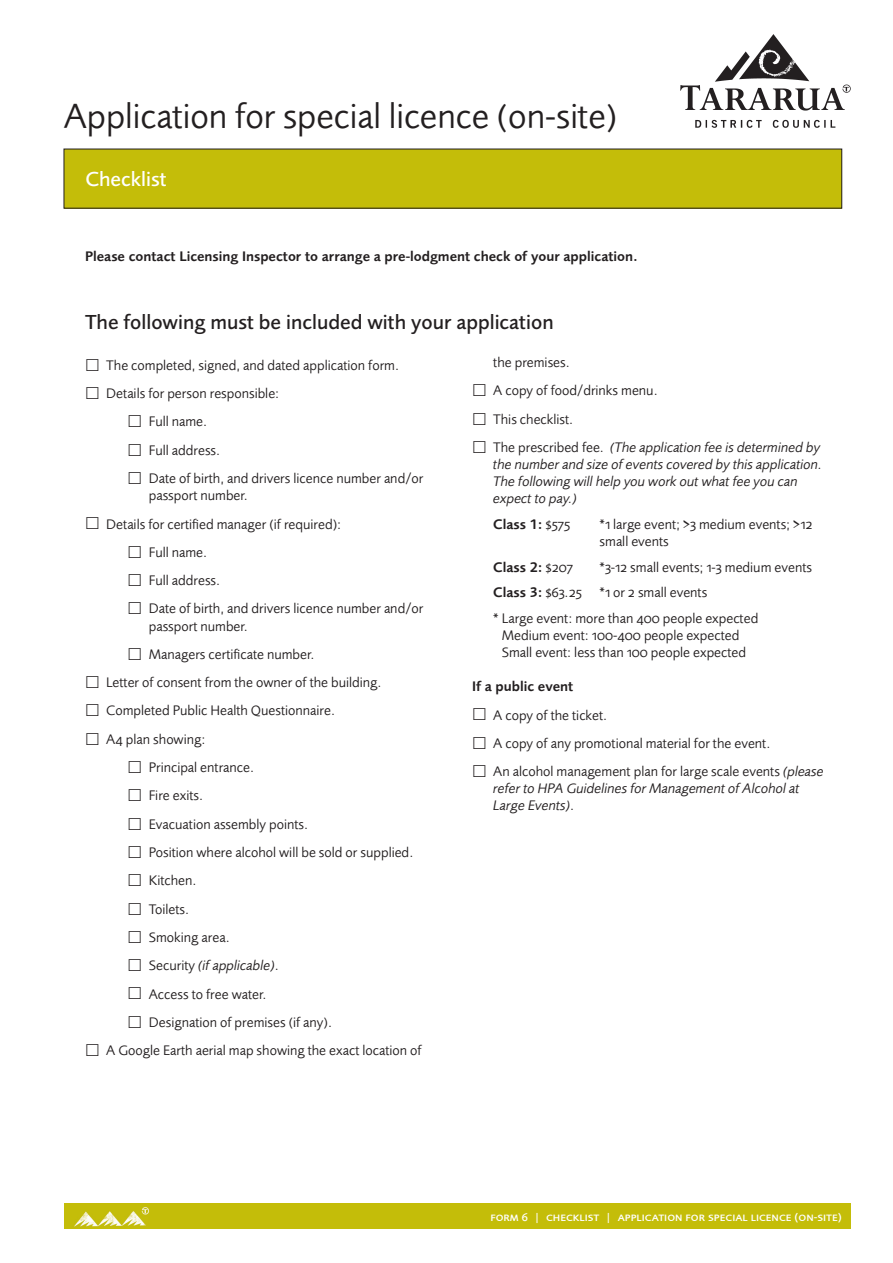
<style>
.page{position:relative;width:893px;height:1263px;background:#fff}
.page>*{position:absolute;margin:0;border:0;box-sizing:border-box;transform-origin:0 0}
.Form_Heading{font:36px "Foundry Sans";color:#231f20}
.Section_heading{font:500 21px "Foundry Sans";color:#231f20}
.Section_heading-2{font:500 21px "Foundry Sans";color:#fff}
.Body_text{font:14.25px/17.1px "Foundry Sans";color:#231f20}
.Body_text-2{font:italic 14.25px/17.1px "Foundry Sans";color:#231f20}
.Body_text-3{font:600 14.25px "Foundry Sans";color:#231f20}
.t1{font:500 12px "Foundry Sans Expert";color:#fff}
.s1{font-family:"Foundry Sans Expert"}
.s2{font-style:normal}
.s3{font-family:"Foundry Sans Expert";font-weight:400}
.s4{font-weight:400}
</style>
<div class="page">
<div style="left:64px;top:1203px;width:786px;height:26px;background:#c4bd09"></div>
<img style="left:74px;top:1207px;width:75px;height:20px">
<img style="left:680px;top:34px;width:170px;height:94px">
<div style="left:64px;top:149px;width:778px;height:59px;background:#c4bd09"></div>
<p class="Form_Heading" style="left:64px;top:95px;width:555px">Application for special licence (on-site)</p>
<p class="Section_heading-2" style="left:85px;top:166px;width:83px">Checklist</p>
<p class="Body_text-3" style="left:85px;top:248px;width:554px">Please contact Licensing Inspector to arrange a pre-lodgment check of your application.</p>
<p class="Section_heading" style="left:85px;top:310px;width:470px">The following must be included with your application</p>
<p class="Body_text" style="left:106px;top:356px;width:294px">The completed, signed, and dated application form.</p>
<p class="Body_text" style="left:106px;top:385px;width:174px">Details for person responsible:</p>
<p class="Body_text" style="left:149px;top:413px;width:60px">Full name.</p>
<p class="Body_text" style="left:149px;top:441px;width:73px">Full address.</p>
<p class="Body_text" style="left:149px;top:470px;width:276px">Date of birth, and drivers licence number and/or passport number.</p>
<p class="Body_text" style="left:106px;top:515px;width:236px">Details for certified manager (if required):</p>
<p class="Body_text" style="left:149px;top:543px;width:60px">Full name.</p>
<p class="Body_text" style="left:149px;top:572px;width:73px">Full address.</p>
<p class="Body_text" style="left:149px;top:600px;width:276px">Date of birth, and drivers licence number and/or passport number.</p>
<p class="Body_text" style="left:149px;top:645px;width:167px">Managers certificate number.</p>
<p class="Body_text" style="left:106px;top:674px;width:277px">Letter of consent from the owner of the building.</p>
<p class="Body_text" style="left:106px;top:702px;width:230px">Completed Public Health Questionnaire.</p>
<p class="Body_text" style="left:106px;top:730px;width:101px">A<span class="s1">4</span> plan showing:</p>
<p class="Body_text" style="left:149px;top:759px;width:107px">Principal entrance.</p>
<p class="Body_text" style="left:149px;top:787px;width:56px">Fire exits.</p>
<p class="Body_text" style="left:149px;top:815px;width:161px">Evacuation assembly points.</p>
<p class="Body_text" style="left:149px;top:844px;width:266px">Position where alcohol will be sold or supplied.</p>
<p class="Body_text" style="left:149px;top:872px;width:49px">Kitchen.</p>
<p class="Body_text" style="left:149px;top:900px;width:42px">Toilets.</p>
<p class="Body_text" style="left:149px;top:928px;width:82px">Smoking area.</p>
<p class="Body_text-2" style="left:149px;top:957px;width:132px"><span class="s2">Security</span> (if applicable)<span class="s2">.</span></p>
<p class="Body_text" style="left:149px;top:985px;width:119px">Access to free water.</p>
<p class="Body_text" style="left:149px;top:1013px;width:185px">Designation of premises (if any).</p>
<p class="Body_text" style="left:106px;top:1042px;width:317px">A Google Earth aerial map showing the exact location of</p>
<p class="Body_text" style="left:493px;top:354px;width:78px">the premises.</p>
<p class="Body_text" style="left:493px;top:382px;width:166px">A copy of food/drinks menu.</p>
<p class="Body_text" style="left:493px;top:410px;width:82px">This checklist.</p>
<p class="Body_text-2" style="left:493px;top:439px;width:330px"><span class="s2">The prescribed fee.</span> (The application fee is determined by the number and size of events covered by this application.<br>The following will help you work out what fee you can expect to pay.)</p>
<p class="Body_text-3" style="left:493px;top:516px;width:78px">Class 1: <span class="s3">$575</span></p>
<p class="Body_text" style="left:600px;top:516px;width:214px">*<span class="s1">1</span> large event; &gt;<span class="s1">3</span> medium events; &gt;<span class="s1">12 </span>small events</p>
<p class="Body_text-3" style="left:493px;top:559px;width:81px">Class 2: <span class="s3">$207</span></p>
<p class="Body_text" style="left:600px;top:558px;width:214px">*<span class="s1">3</span>-<span class="s1">12</span> small events; <span class="s1">1</span>-<span class="s1">3</span> medium events</p>
<p class="Body_text-3" style="left:493px;top:584px;width:90px">Class 3: <span class="s3">$63</span><span class="s4">.</span><span class="s3">25</span></p>
<p class="Body_text" style="left:600px;top:584px;width:109px">*<span class="s1">1</span> or <span class="s1">2</span> small events</p>
<p class="Body_text" style="left:493px;top:609px;width:267px">* Large event: more than <span class="s1">400</span> people expected</p>
<p class="Body_text" style="left:502px;top:627px;width:239px">Medium event: <span class="s1">100</span>-<span class="s1">400</span> people expected</p>
<p class="Body_text" style="left:502px;top:644px;width:246px">Small event: less than <span class="s1">100</span> people expected</p>
<p class="Body_text-3" style="left:472px;top:678px;width:103px">If a public event</p>
<p class="Body_text" style="left:493px;top:706px;width:116px">A copy of the ticket.</p>
<p class="Body_text" style="left:493px;top:734px;width:279px">A copy of any promotional material for the event.</p>
<p class="Body_text-2" style="left:493px;top:763px;width:332px"><span class="s2">An alcohol management plan for large scale events</span> (please refer to HPA Guidelines for Management of Alcohol at<br>Large Events)<span class="s2">.</span></p>
<p class="t1" style="left:490px;top:1209px;width:353px">form 6 | checklist | application for special licence (on-site)</p>
</div>
